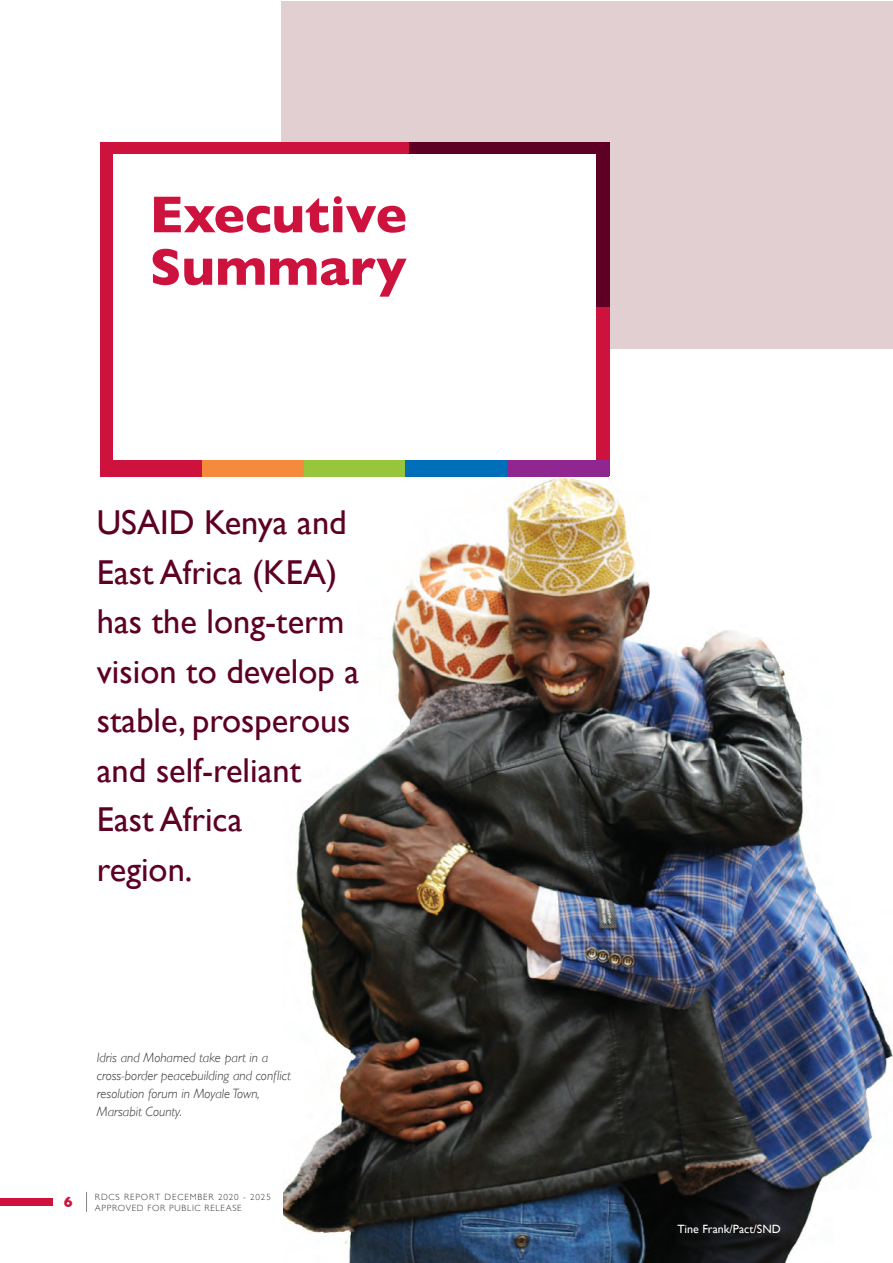
<style>
.page{position:relative;width:893px;height:1263px;background:#fff}
.page>*{position:absolute;margin:0;border:0;box-sizing:border-box;transform-origin:0 0}
.t1{font:700 52.5px/52.5px "Gill Sans";color:#cd123d}
.t2{font:34.5px/49.5px "Gill Sans";color:#5d0023}
.t3{font:700 15px "Gill Sans";color:#cd123d}
.t4{font:italic 300 13.5px/18px "Gill Sans";color:#363536}
.t5{font:12px "Gill Sans";color:#fff}
.t6{font:300 9px/10.6px "Gill Sans";letter-spacing:.1em;color:#363536}
</style>
<div class="page">
<div style="left:0;top:1198px;width:53px;height:8px;background:#cd123d"></div>
<svg style="left:86px;top:1192px;width:1px;height:20px"></svg>
<img style="left:284px;top:455px;width:609px;height:808px">
<div style="left:281px;top:1px;width:612px;height:347px;background:#e2cfd1"></div>
<div style="left:100px;top:142px;width:495px;height:334px;background:#cd123d"></div>
<div style="left:409px;top:142px;width:200px;height:188px;background:#5d0023"></div>
<div style="left:396px;top:308px;width:213px;height:168px;background:#cd123d"></div>
<div style="left:113px;top:155px;width:482px;height:306px;background:#fff"></div>
<div style="left:101px;top:460px;width:102px;height:16px;background:#cd123d"></div>
<div style="left:202px;top:460px;width:102px;height:16px;background:#f5893c"></div>
<div style="left:304px;top:460px;width:101px;height:16px;background:#97c63c"></div>
<div style="left:405px;top:460px;width:102px;height:16px;background:#006fb9"></div>
<div style="left:507px;top:460px;width:102px;height:16px;background:#90268f"></div>
<p class="t1" style="left:150px;top:187px;width:259px">Executive<br>Summary</p>
<p class="t2" style="left:97px;top:497px;width:264px">USAID Kenya and<br>East Africa (KEA) has the long-term vision to develop a stable, prosperous and self-reliant<br>East Africa<br>region.</p>
<p class="t4" style="left:97px;top:1048px;width:196px">Idris and Mohamed take part in a cross-border peacebuilding and conflict resolution forum in Moyale Town,<br>Marsabit County.</p>
<p class="t3" style="left:64px;top:1190px;width:10px">6</p>
<p class="t6" style="left:95px;top:1191px;width:177px">RDCS REPORT DECEMBER 2020 - 2025<br>APPRO</p>
<p class="t6" style="left:126px;top:1202px;width:29px">VED FOR</p>
<p class="t6" style="left:169px;top:1202px;width:7px">PUBLIC</p>
<p class="t6" style="left:205px;top:1202px;width:7px">RELEASE</p>
<p class="t5" style="left:677px;top:1221px;width:105px">Tine Frank/Pact/SND</p>
</div>
